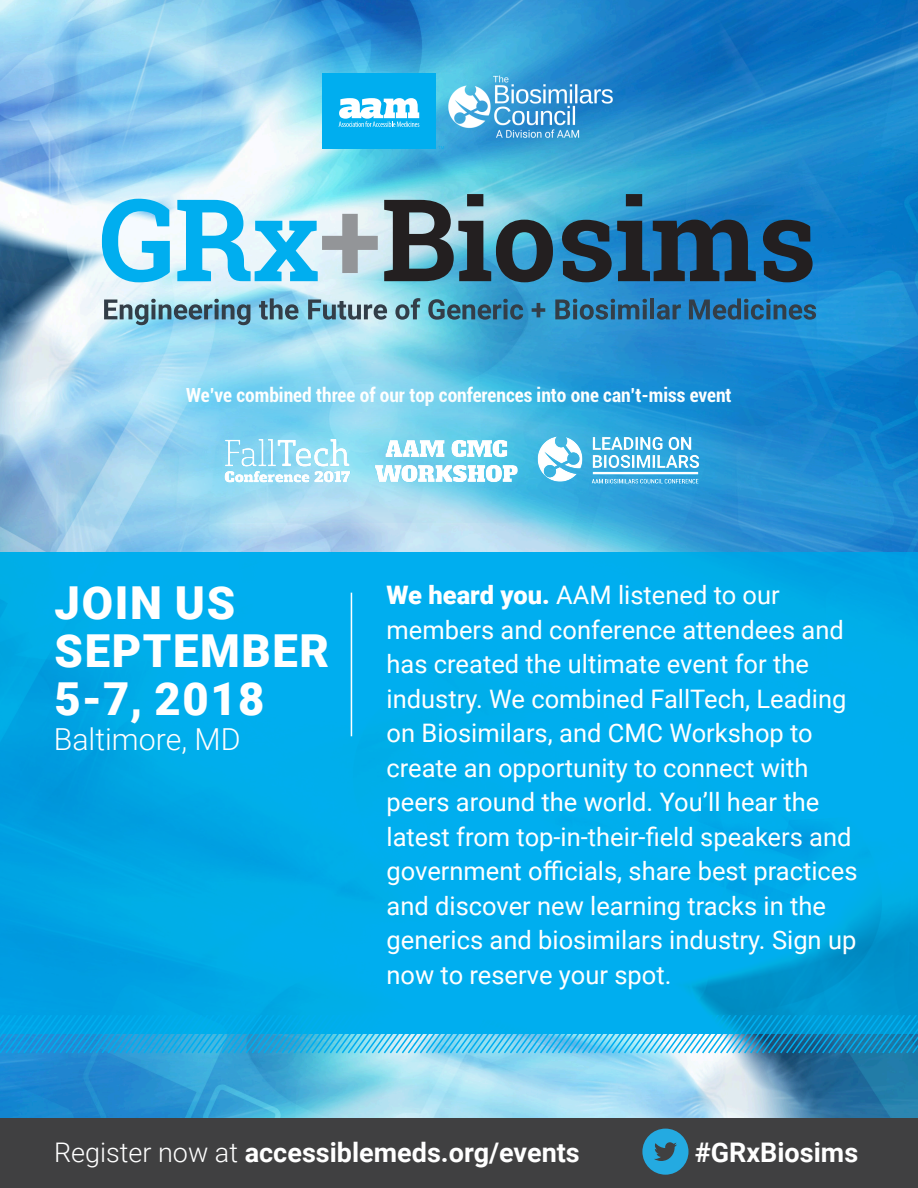
<style>
.page{position:relative;width:918px;height:1188px;background:#fff}
.page>*{position:absolute;margin:0;border:0;box-sizing:border-box;transform-origin:0 0}
.t1{font:900 45.45px/47.8px "Roboto";letter-spacing:.035em;color:#fff}
.t2{font:300 30.3px "Roboto";color:#fff}
.t3{font:700 27px "Roboto";color:#fff}
.t4{font:25.5px/34.5px "Roboto";color:#fff}
.t5{font:700 condensed 19.5px "Roboto";color:#fff}
.s1{font-weight:900}
.s2{font-weight:300}
</style>
<div class="page">
<img style="left:0;top:0;width:918px;height:1119px">
<svg style="left:102px;top:199px;width:68px;height:83px"></svg>
<svg style="left:177px;top:200px;width:201px;height:81px;background:#8ad2ec"></svg>
<svg style="left:384px;top:194px;width:169px;height:88px;background:#547986"></svg>
<svg style="left:562px;top:194px;width:194px;height:88px;background:#255f84"></svg>
<svg style="left:763px;top:220px;width:50px;height:62px;background:#1c4360"></svg>
<svg style="left:104px;top:299px;width:146px;height:26px;background:#78a3b4"></svg>
<svg style="left:259px;top:298px;width:39px;height:22px"></svg>
<svg style="left:308px;top:299px;width:79px;height:21px;background:#819fab"></svg>
<svg style="left:395px;top:298px;width:25px;height:22px"></svg>
<svg style="left:428px;top:299px;width:95px;height:21px;background:#3b7e99"></svg>
<svg style="left:532px;top:303px;width:13px;height:14px"></svg>
<svg style="left:555px;top:299px;width:92px;height:21px;background:#317095"></svg>
<hr style="left:650px;top:298px;width:4px;height:21px;background:#333e48">
<svg style="left:657px;top:304px;width:24px;height:16px"></svg>
<svg style="left:689px;top:298px;width:127px;height:22px;background:#286b99"></svg>
<div style="left:0;top:552px;width:918px;height:482px;background:#00aeef"></div>
<hr style="left:351px;top:593px;width:1px;height:143px;background:#fff">
<svg style="left:0;top:1015px;width:918px;height:38px"></svg>
<div style="left:0;top:1119px;width:918px;height:69px;background:#404041"></div>
<svg style="left:642px;top:1129px;width:46px;height:46px"></svg>
<div style="left:138px;top:336px;width:643px;height:119px;background:#00aeef;opacity:.43"></div>
<img style="left:158px;top:398px;width:576px;height:124px">
<img style="left:448px;top:60px;width:183px;height:98px">
<div style="left:322px;top:74px;width:114px;height:75px;background:#00aeef"></div>
<svg style="left:339px;top:98px;width:80px;height:29px"></svg>
<svg style="left:438px;top:146px;width:6px;height:3px"></svg>
<p class="t5" style="left:186px;top:381px;width:547px">We’ve combined three of our top conferences into one can’t-miss event</p>
<p class="t1" style="left:55px;top:577px;width:276px">JOIN US<br>SEPTEMBER</p>
<p class="t1" style="left:55px;top:673px;width:211px">5-7, 2018</p>
<p class="t2" style="left:54px;top:718px;width:188px">Baltimore, MD</p>
<p class="t4" style="left:387px;top:577px;width:473px"><span class="s1">We heard you.</span> AAM listened to our members and conference attendees and has created the ultimate event for the industry. We combined FallTech, Leading on Biosimilars, and CMC Workshop to create an opportunity to connect with peers around the world. You’ll hear the latest from top-in-their-field speakers and government officials, share best practices and discover new learning tracks in the generics and biosimilars industry. Sign up now to reserve your spot.</p>
<p class="t3" style="left:54px;top:1133px;width:527px"><span class="s2">Register now at</span> accessiblemeds.org/events</p>
<p class="t3" style="left:695px;top:1133px;width:165px">#GRxBiosims</p>
</div>
